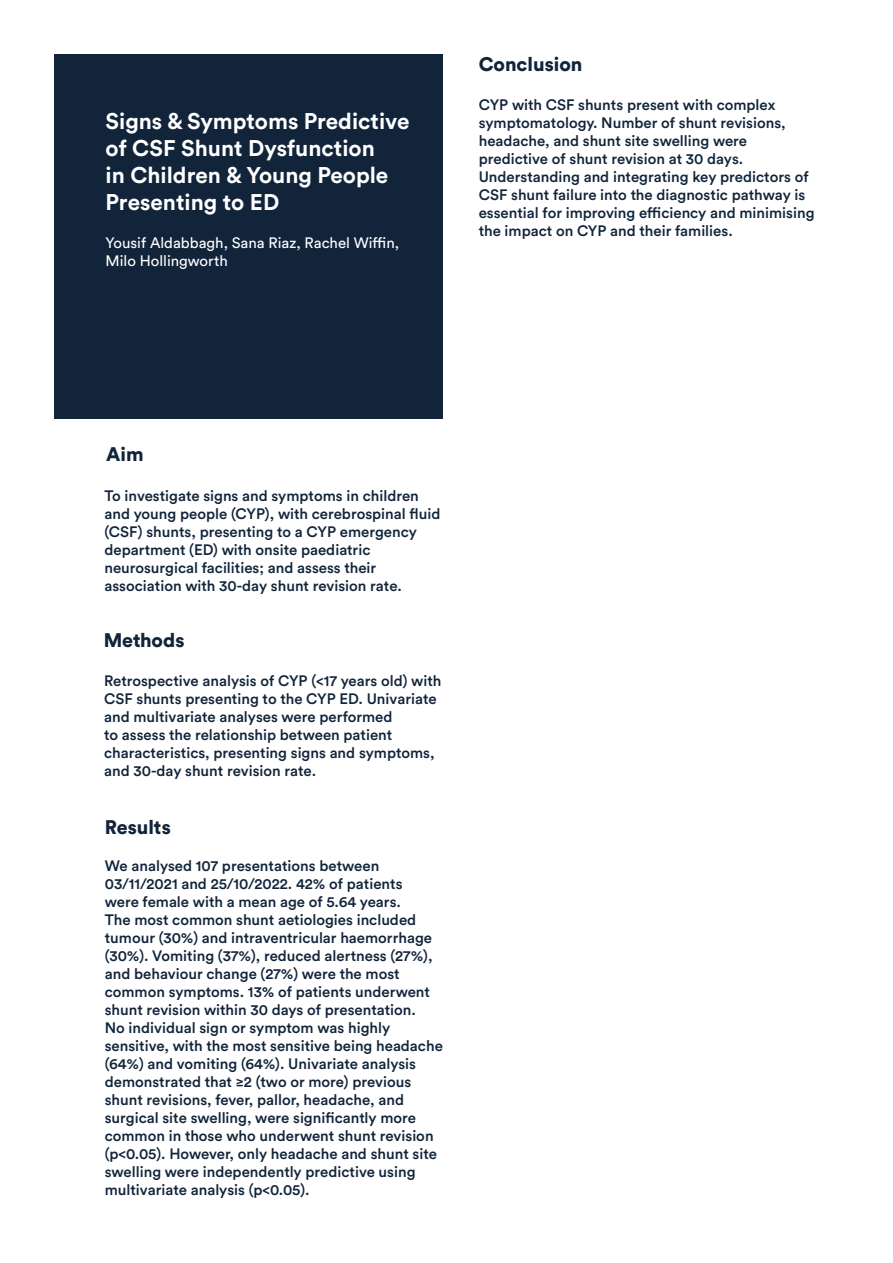
<style>
.page{position:relative;width:893px;height:1263px;background:#fff}
.page>*{position:absolute;margin:0;border:0;box-sizing:border-box;transform-origin:0 0}
.t1{font:700 22.5px/27px "Circular Pro";color:#fff}
.t2{font:900 19.5px "Circular Pro";color:#11243a}
.t3{font:500 15px/18px "Circular Pro";color:#11243a}
.t4{font:15px/18px "Circular Pro";color:#fff}
</style>
<div class="page">
<div style="left:54px;top:54px;width:389px;height:364px;background:#11243a"></div>
<h1 class="t1" style="left:106px;top:106px;width:306px">Signs &amp; Symptoms Predictive of CSF Shunt Dysfunction<br>in Children &amp; Young People<br>Presenting to ED</h1>
<p class="t4" style="left:106px;top:233px;width:295px">Yousif Aldabbagh, Sana Riaz, Rachel Wiffin,<br>Milo Hollingworth</p>
<h2 class="t2" style="left:479px;top:50px;width:105px">Conclusion</h2>
<p class="t3" style="left:479px;top:95px;width:337px">CYP with CSF shunts present with complex symptomatology. Number of shunt revisions, headache, and shunt site swelling were predictive of shunt revision at 30 days.<br>Understanding and integrating key predictors of CSF shunt failure into the diagnostic pathway is essential for improving efficiency and minimising the impact on CYP and their families.</p>
<h2 class="t2" style="left:106px;top:440px;width:39px">Aim</h2>
<p class="t3" style="left:104px;top:486px;width:337px">To investigate signs and symptoms in children and young people (CYP), with cerebrospinal fluid (CSF) shunts, presenting to a CYP emergency department (ED) with onsite paediatric neurosurgical facilities; and assess their association with 30-day shunt revision rate.</p>
<h2 class="t2" style="left:104px;top:627px;width:82px">Methods</h2>
<p class="t3" style="left:104px;top:671px;width:339px">Retrospective analysis of CYP (&lt;17 years old) with CSF shunts presenting to the CYP ED. Univariate and multivariate analyses were performed<br>to assess the relationship between patient characteristics, presenting signs and symptoms, and 30-day shunt revision rate.</p>
<h2 class="t2" style="left:105px;top:814px;width:68px">Results</h2>
<p class="t3" style="left:105px;top:856px;width:340px">We analysed 107 presentations between 03/11/2021 and 25/10/2022. 42% of patients<br>were female with a mean age of 5.64 years.<br>The most common shunt aetiologies included tumour (30%) and intraventricular haemorrhage (30%). Vomiting (37%), reduced alertness (27%), and behaviour change (27%) were the most common symptoms. 13% of patients underwent shunt revision within 30 days of presentation.<br>No individual sign or symptom was highly sensitive, with the most sensitive being headache (64%) and vomiting (64%). Univariate analysis demonstrated that ≥2 (two or more) previous shunt revisions, fever, pallor, headache, and surgical site swelling, were significantly more common in those who underwent shunt revision (p&lt;0.05). However, only headache and shunt site swelling were independently predictive using multivariate analysis (p&lt;0.05).</p>
</div>
